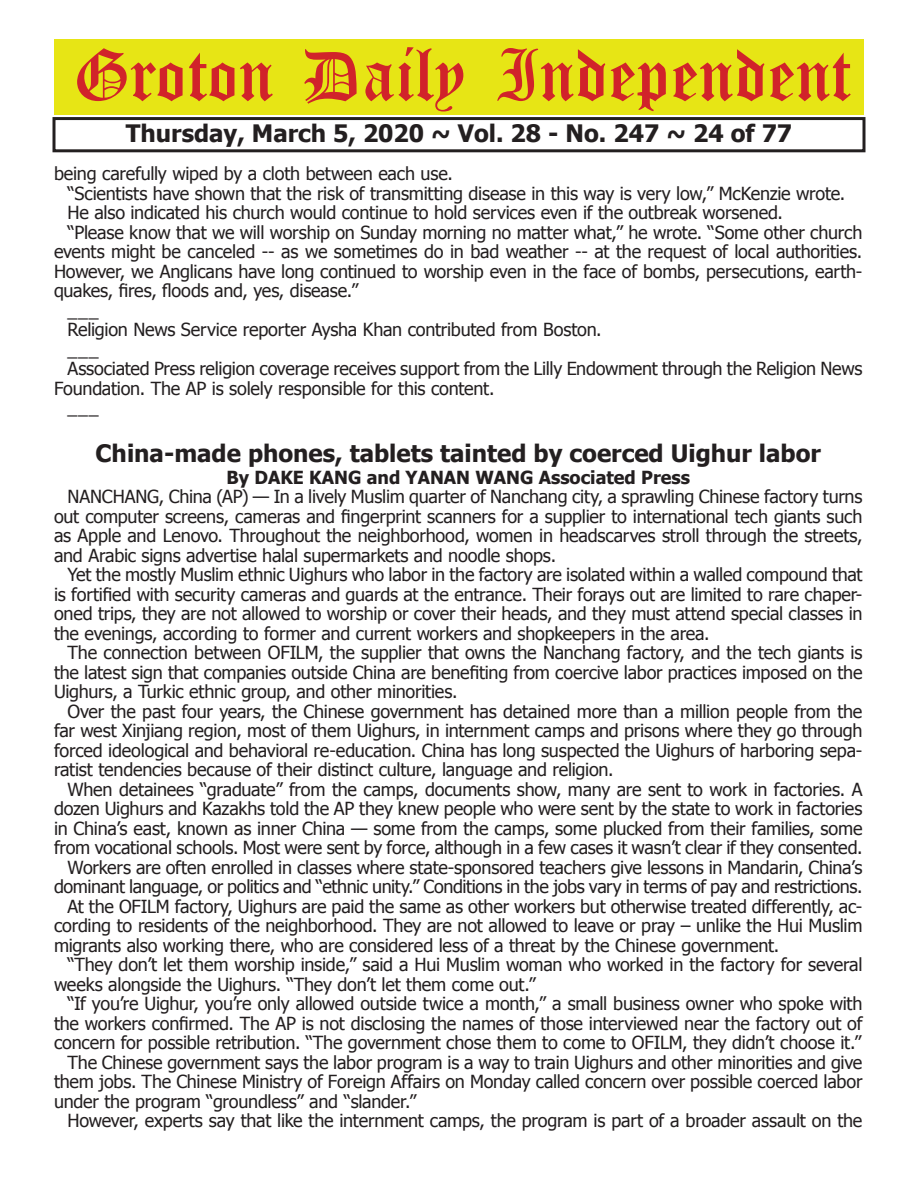
<style>
.page{position:relative;width:918px;height:1188px;background:#fff}
.page>*{position:absolute;margin:0;border:0;box-sizing:border-box;transform-origin:0 0}
.t1{font:54px "Old English Five";color:#d1232a}
.t2{font:700 24px "Tahoma";color:#231f20}
.t3{font:18px/19.5px "Tahoma";letter-spacing:-.015em;color:#231f20;text-align:justify}
.t4{font:700 18px "Tahoma";color:#231f20}
</style>
<div class="page">
<div style="left:52px;top:117px;width:814px;height:35px;border:3px solid #231f20"></div>
<div style="left:54px;top:40px;width:810px;height:75px;background:#e7e515"></div>
<h1 class="t1" style="left:73px;top:50px;width:779px">Groton Daily Independent</h1>
<h2 class="t2" style="left:126px;top:116px;width:668px">Thursday, March 5, 2020 ~ Vol. 28 - No. 247 ~ 24 of 77</h2>
<p class="t3" style="left:54px;top:163px;width:401px">being carefully wiped by a cloth between each use.</p>
<p class="t3" style="left:68px;top:182px;width:779px">“Scientists have shown that the risk of transmitting disease in this way is very low,” McKenzie wrote.</p>
<p class="t3" style="left:68px;top:202px;width:717px">He also indicated his church would continue to hold services even if the outbreak worsened.</p>
<p class="t3" style="left:68px;top:221px;width:796px">“Please know that we will worship on Sunday morning no matter what,” he wrote. “Some other church</p>
<p class="t3" style="left:54px;top:241px;width:810px">events might be canceled -- as we sometimes do in bad weather -- at the request of local authorities.</p>
<p class="t3" style="left:54px;top:260px;width:810px">However, we Anglicans have long continued to worship even in the face of bombs, persecutions, earth-</p>
<p class="t3" style="left:54px;top:280px;width:306px">quakes, fires, floods and, yes, disease.”</p>
<p class="t3" style="left:68px;top:299px;width:33px">___</p>
<p class="t3" style="left:68px;top:319px;width:536px">Religion News Service reporter Aysha Khan contributed from Boston.</p>
<p class="t3" style="left:68px;top:338px;width:33px">___</p>
<p class="t3" style="left:68px;top:358px;width:797px">Associated Press religion coverage receives support from the Lilly Endowment through the Religion News</p>
<p class="t3" style="left:54px;top:377px;width:442px">Foundation. The AP is solely responsible for this content.</p>
<p class="t3" style="left:68px;top:397px;width:33px">___</p>
<h2 class="t2" style="left:96px;top:437px;width:727px">China-made phones, tablets tainted by coerced Uighur labor</h2>
<p class="t4" style="left:226px;top:465px;width:465px">By DAKE KANG and YANAN WANG Associated Press</p>
<p class="t3" style="left:54px;top:486px;width:810px;text-indent:14px">NANCHANG, China (AP) — In a lively Muslim quarter of Nanchang city, a sprawling Chinese factory turns out computer screens, cameras and fingerprint scanners for a supplier to international tech giants such as Apple and Lenovo. Throughout the neighborhood, women in headscarves stroll through the streets, and Arabic signs advertise halal supermarkets and noodle shops.</p>
<p class="t3" style="left:54px;top:564px;width:810px;text-indent:14px">Yet the mostly Muslim ethnic Uighurs who labor in the factory are isolated within a walled compound that is fortified with security cameras and guards at the entrance. Their forays out are limited to rare chaper&shy;oned trips, they are not allowed to worship or cover their heads, and they must attend special classes in the evenings, according to former and current workers and shopkeepers in the area.</p>
<p class="t3" style="left:54px;top:642px;width:810px;text-indent:14px">The connection between OFILM, the supplier that owns the Nanchang factory, and the tech giants is the latest sign that companies outside China are benefiting from coercive labor practices imposed on the Uighurs, a Turkic ethnic group, and other minorities.</p>
<p class="t3" style="left:54px;top:701px;width:810px;text-indent:14px">Over the past four years, the Chinese government has detained more than a million people from the far west Xinjiang region, most of them Uighurs, in internment camps and prisons where they go through forced ideological and behavioral re-education. China has long suspected the Uighurs of harboring sepa&shy;ratist tendencies because of their distinct culture, language and religion.</p>
<p class="t3" style="left:68px;top:779px;width:796px">When detainees “graduate” from the camps, documents show, many are sent to work in factories. A</p>
<p class="t3" style="left:54px;top:798px;width:810px">dozen Uighurs and Kazakhs told the AP they knew people who were sent by the state to work in factories</p>
<p class="t3" style="left:54px;top:818px;width:810px">in China’s east, known as inner China — some from the camps, some plucked from their families, some</p>
<p class="t3" style="left:54px;top:837px;width:810px">from vocational schools. Most were sent by force, although in a few cases it wasn’t clear if they consented.</p>
<p class="t3" style="left:68px;top:857px;width:797px">Workers are often enrolled in classes where state-sponsored teachers give lessons in Mandarin, China’s</p>
<p class="t3" style="left:54px;top:876px;width:810px">dominant language, or politics and “ethnic unity.” Conditions in the jobs vary in terms of pay and restrictions.</p>
<p class="t3" style="left:68px;top:896px;width:796px">At the OFILM factory, Uighurs are paid the same as other workers but otherwise treated differently, ac-</p>
<p class="t3" style="left:54px;top:915px;width:810px">cording to residents of the neighborhood. They are not allowed to leave or pray – unlike the Hui Muslim</p>
<p class="t3" style="left:54px;top:935px;width:727px">migrants also working there, who are considered less of a threat by the Chinese government.</p>
<p class="t3" style="left:68px;top:954px;width:797px">“They don’t let them worship inside,” said a Hui Muslim woman who worked in the factory for several</p>
<p class="t3" style="left:54px;top:974px;width:483px">weeks alongside the Uighurs. “They don’t let them come out.”</p>
<p class="t3" style="left:68px;top:993px;width:796px">“If you’re Uighur, you’re only allowed outside twice a month,” a small business owner who spoke with</p>
<p class="t3" style="left:54px;top:1013px;width:810px">the workers confirmed. The AP is not disclosing the names of those interviewed near the factory out of</p>
<p class="t3" style="left:54px;top:1032px;width:809px">concern for possible retribution. “The government chose them to come to OFILM, they didn’t choose it.”</p>
<p class="t3" style="left:68px;top:1052px;width:796px">The Chinese government says the labor program is a way to train Uighurs and other minorities and give</p>
<p class="t3" style="left:54px;top:1071px;width:810px">them jobs. The Chinese Ministry of Foreign Affairs on Monday called concern over possible coerced labor</p>
<p class="t3" style="left:54px;top:1091px;width:364px">under the program “groundless” and “slander.”</p>
<p class="t3" style="left:68px;top:1110px;width:796px">However, experts say that like the internment camps, the program is part of a broader assault on the</p>
</div>
